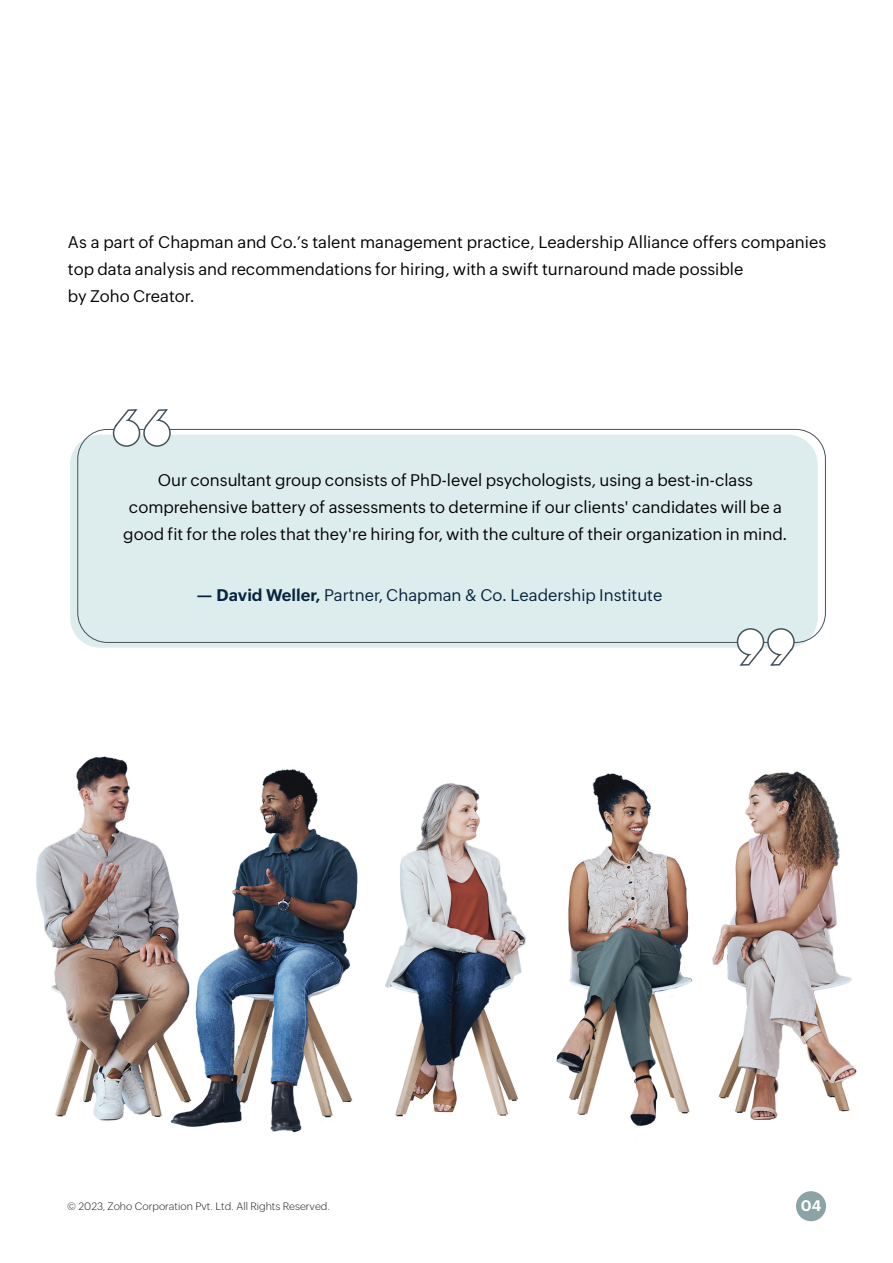
<style>
.page{position:relative;width:893px;height:1263px;background:#fff}
.page>*{position:absolute;margin:0;border:0;box-sizing:border-box;transform-origin:0 0}
.t1{font:16.5px/27px "Zoho Puvi";color:#040503;text-align:center}
.t2{font:16.5px "Zoho Puvi";color:#08233d}
.t3{font:700 15px "Zoho Puvi";color:#fff}
.t4{font:300 10.5px "Zoho Puvi";color:#231f20}
.s1{font-weight:700}
</style>
<div class="page">
<div style="left:796px;top:1191px;width:30px;height:30px;background:#8ca3a5;border-radius:50%"></div>
<div style="left:70px;top:435px;width:748px;height:213px;background:#ddedee;border-radius:30px"></div>
<div style="left:77px;top:429px;width:749px;height:214px;border:1px solid #46525b;border-radius:30px"></div>
<svg style="left:112px;top:409px;width:58px;height:38px"></svg>
<svg style="left:737px;top:628px;width:58px;height:38px"></svg>
<img style="left:36px;top:756px;width:820px;height:377px">
<p class="t1" style="left:68px;top:227px;width:760px;text-align:left">As a part of Chapman and Co.’s talent management practice, Leadership Alliance offers companies top data analysis and recommendations for hiring, with a swift turnaround made possible<br>by Zoho Creator.</p>
<p class="t1" style="left:123px;top:465px;width:666px">Our consultant group consists of PhD-level psychologists, using a best-in-class comprehensive battery of assessments to determine if our clients' candidates will be a good fit for the roles that they're hiring for, with the culture of their organization in mind.</p>
<p class="t2" style="left:196px;top:582px;width:468px"><span class="s1">— David Weller,</span> Partner, Chapman &amp; Co. Leadership Institute</p>
<p class="t4" style="left:67px;top:1198px;width:265px">© 2023, Zoho Corporation Pvt. Ltd. All Rights Reserved.</p>
<p class="t3" style="left:801px;top:1194px;width:22px">04</p>
</div>
